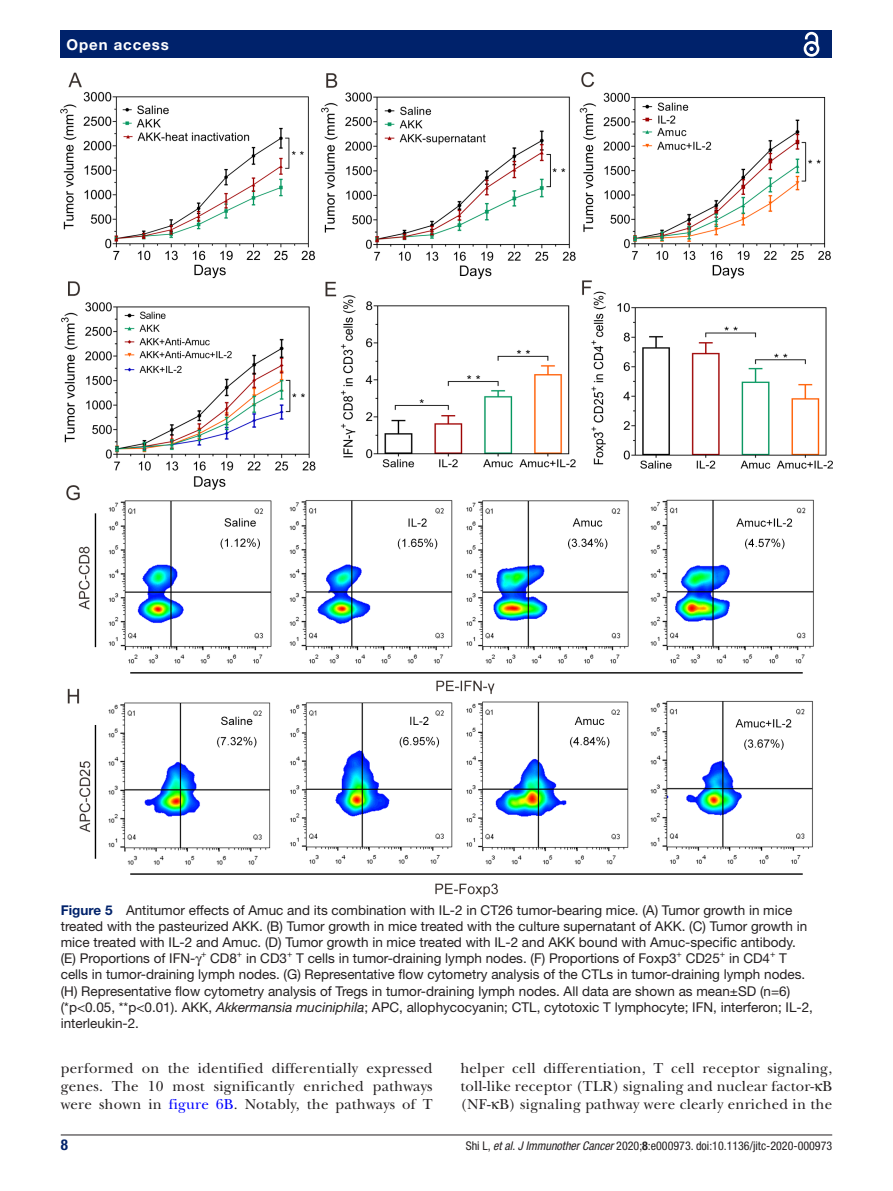
<style>
.page{position:relative;width:893px;height:1191px;background:#fff}
.page>*{position:absolute;margin:0;border:0;box-sizing:border-box;transform-origin:0 0}
.t1{font:15px/18px "New Baskerville";letter-spacing:.015em;color:#231f20;text-align:justify}
.t2{font:700 15px "Helvetica Neue LT Std";letter-spacing:.065em;color:#fff}
.t3{font:700 condensed 15px "Helvetica Neue LT Std";color:#00226b}
.t4{font:13.5px/16.2px "Helvetica Neue LT Std";color:#231f20}
.t5{font:condensed 12px "Helvetica Neue LT Std";color:#231f20}
.s1{font-weight:700;color:#00226b}
.s2{font-style:italic}
.s3{color:#00f}
.s4{font-weight:700}
</style>
<div class="page">
<hr style="left:61px;top:1134px;width:771px;height:1px;background:#231f20">
<div style="left:61px;top:31px;width:771px;height:27px;background:#00226b"></div>
<svg style="left:803px;top:31px;width:17px;height:26px"></svg>
<img style="left:61px;top:73px;width:771px;height:824px">
<p class="t2" style="left:66px;top:35px;width:104px">Open access</p>
<p class="t4" style="left:61px;top:901px;width:754px"><span class="s1">Figure 5</span> Antitumor effects of Amuc and its combination with IL-2 in CT26 tumor-bearing mice. (A) Tumor growth in mice treated with the pasteurized AKK. (B) Tumor growth in mice treated with the culture supernatant of AKK. (C) Tumor growth in mice treated with IL-2 and Amuc. (D) Tumor growth in mice treated with IL-2 and AKK bound with Amuc-specific antibody. (E) Proportions of IFN- <sup>+</sup> CD8<sup>+</sup> in CD3<sup>+</sup> T cells in tumor-draining lymph nodes. (F) Proportions of Foxp3<sup>+</sup> CD25<sup>+</sup> in CD4<sup>+</sup> T cells in tumor-draining lymph nodes. (G) Representative flow cytometry analysis of the CTLs in tumor-draining lymph nodes. (H) Representative flow cytometry analysis of Tregs in tumor-draining lymph nodes. All data are shown as mean±SD (n=6) (*p&lt;0.05, **p&lt;0.01). AKK, <span class="s2">Akkermansia muciniphila</span>; APC, allophycocyanin; CTL, cytotoxic T lymphocyte; IFN, interferon; IL-2, interleukin-2.</p>
<p class="t1" style="left:61px;top:1059px;width:373px">performed on the identified differentially expressed genes. The 10 most significantly enriched pathways were shown in <span class="s3">figure 6B</span>. Notably, the pathways of T</p>
<p class="t1" style="left:460px;top:1059px;width:373px">helper cell differentiation, T cell receptor signaling, toll-like receptor (TLR) signaling and nuclear factor- B (NF- B) signaling pathway were clearly enriched in the</p>
<p class="t3" style="left:61px;top:1135px;width:9px">8</p>
<p class="t5" style="left:466px;top:1138px;width:368px">Shi L, <span class="s2">et al</span>. <span class="s2">J Immunother Cancer</span> 2020;<span class="s4">8</span>:e000973. doi:10.1136/jitc-2020-000973</p>
</div>
